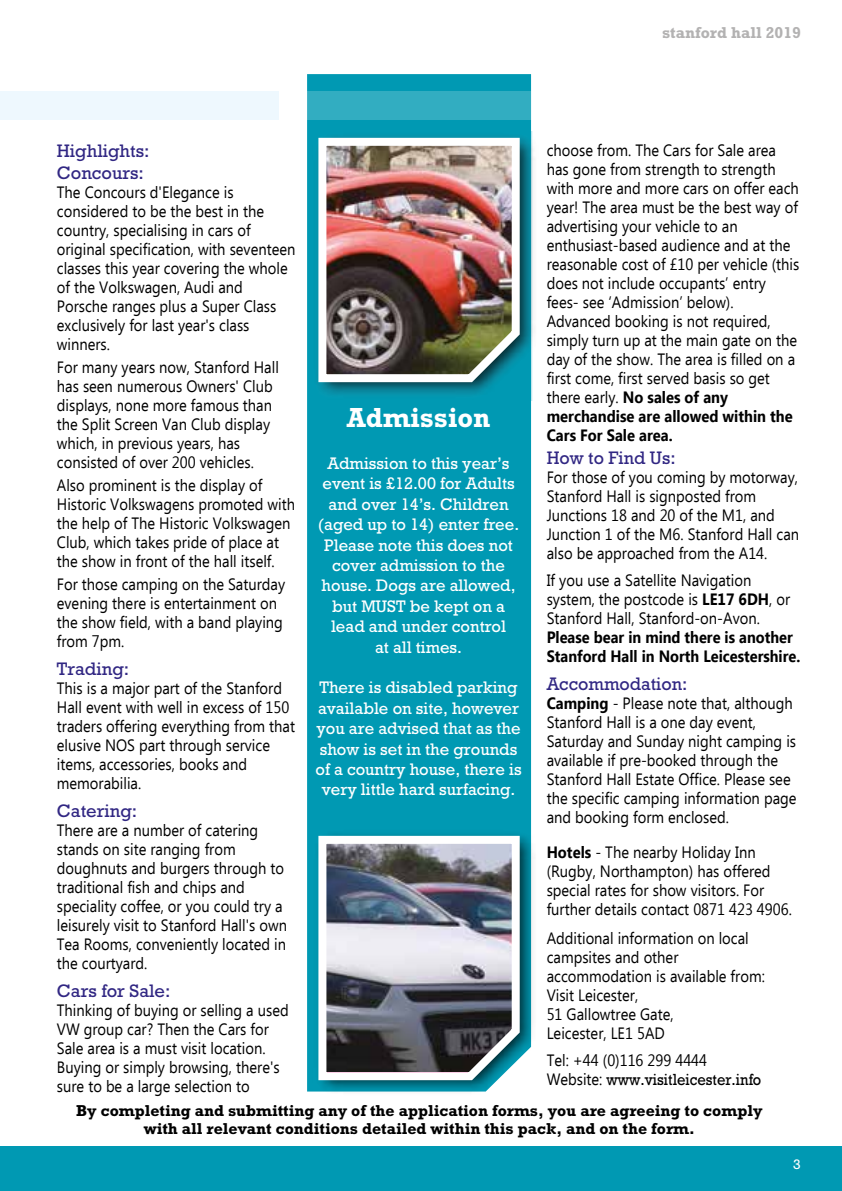
<style>
.page{position:relative;width:842px;height:1191px;background:#fff}
.page>*{position:absolute;margin:0;border:0;box-sizing:border-box;transform-origin:0 0}
.t1{font:700 28px "Rockwell";color:#fff}
.t2{font:18.4px/22px "Rockwell";color:#312783}
.t3{font:17px/20.4px "Rockwell";color:#fff;text-align:center}
.t4{font:16.4px/19px "Ebrima";color:#000;scale:.9 1}
.t5{font:700 16.4px/19px "Ebrima";color:#000;scale:.89 1}
.t6{font:16.4px "Rockwell";color:#000;scale:.9 1}
.t7{font:700 16px/18px "Rockwell";color:#000;text-align:center}
.t8{font:700 16px "Rockwell";color:#b3b2b2}
.t9{font:14px "Rockwell";color:#fff}
.s1{font-weight:700}
.s2{font-family:"Ebrima"}
</style>
<div class="page">
<div style="left:0;top:91px;width:279px;height:29px;background:#eef8fe"></div>
<div style="left:0;top:1146px;width:842px;height:45px;background:#0099b3"></div>
<div style="left:307px;top:74px;width:224px;height:1017px;background:#0099b3"></div>
<div style="left:307px;top:91px;width:224px;height:29px;background:#32adc1"></div>
<img style="left:311px;top:129px;width:223px;height:274px">
<img style="left:314px;top:134px;width:213px;height:252px">
<img style="left:311px;top:828px;width:222px;height:264px">
<img style="left:314px;top:832px;width:213px;height:252px">
<p class="t8" style="left:662px;top:23px;width:140px">stanford hall 2019</p>
<p class="t2" style="left:57px;top:139px;width:94px">Highlights:<br>Concours:</p>
<p class="t4" style="left:57px;top:184px;width:267px">The Concours d'Elegance is considered to be the best in the country, specialising in cars of original specification, with seventeen classes this year covering the whole of the Volkswagen, Audi and<br>Porsche ranges plus a Super Class exclusively for last year's class winners.</p>
<p class="t4" style="left:57px;top:359px;width:248px">For many years now, Stanford Hall has seen numerous Owners' Club displays, none more famous than the Split Screen Van Club display which, in previous years, has consisted of over 200 vehicles.</p>
<p class="t4" style="left:57px;top:477px;width:266px">Also prominent is the display of Historic Volkswagens promoted with the help of The Historic Volkswagen Club, which takes pride of place at the show in front of the hall itself.</p>
<p class="t4" style="left:57px;top:576px;width:255px">For those camping on the Saturday evening there is entertainment on the show field, with a band playing from 7pm.</p>
<p class="t2" style="left:57px;top:658px;width:74px">Trading:</p>
<p class="t4" style="left:57px;top:680px;width:266px">This is a major part of the Stanford<br>Hall event with well in excess of 150 traders offering everything from that elusive NOS part through service items, accessories, books and memorabilia.</p>
<p class="t2" style="left:57px;top:800px;width:82px">Catering:</p>
<p class="t4" style="left:57px;top:822px;width:257px">There are a number of catering stands on site ranging from doughnuts and burgers through to traditional fish and chips and speciality coffee, or you could try a leisurely visit to Stanford Hall's own<br>Tea Rooms, conveniently located in the courtyard.</p>
<p class="t2" style="left:57px;top:980px;width:115px">Cars for Sale:</p>
<p class="t4" style="left:57px;top:1002px;width:259px">Thinking of buying or selling a used<br>VW group car? Then the Cars for<br>Sale area is a must visit location.<br>Buying or simply browsing, there's sure to be a large selection to</p>
<h1 class="t1" style="left:347px;top:400px;width:145px">Admission</h1>
<p class="t3" style="left:318px;top:453px;width:203px">Admission to this year’s event is £12.00 for Adults and over 14’s. Children (aged up to 14) enter free.<br>Please note this does not cover admission to the house. Dogs are allowed, but MUST be kept on a lead and under control<br>at all times.</p>
<p class="t3" style="left:315px;top:677px;width:208px">There is disabled parking available on site, however you are advised that as the show is set in the grounds of a country house, there is very little hard surfacing.</p>
<p class="t4" style="left:547px;top:142px;width:282px">choose from. The Cars for Sale area has gone from strength to strength with more and more cars on offer each year! The area must be the best way of advertising your vehicle to an enthusiast-based audience and at the reasonable cost of £10 per vehicle (this does not include occupants’ entry fees- see ‘Admission’ below).<br>Advanced booking is not required, simply turn up at the main gate on the day of the show. The area is filled on a first come, first served basis so get there early. <span class="s1">No sales of any merchandise are allowed within the Cars For Sale area.</span></p>
<p class="t2" style="left:547px;top:446px;width:130px">How to Find Us:</p>
<p class="t4" style="left:547px;top:468px;width:282px">For those of you coming by motorway, Stanford Hall is signposted from Junctions 18 and 20 of the M1, and Junction 1 of the M6. Stanford Hall can also be approached from the A14.</p>
<p class="t4" style="left:547px;top:571px;width:272px">If you use a Satellite Navigation system, the postcode is <span class="s1">LE17 6DH</span>, or<br>Stanford Hall, Stanford-on-Avon.</p>
<p class="t5" style="left:547px;top:628px;width:287px">Please bear in mind there is another<br>Stanford Hall in North Leicestershire.</p>
<p class="t2" style="left:547px;top:672px;width:142px">Accommodation:</p>
<p class="t4" style="left:547px;top:694px;width:279px"><span class="s1">Camping</span> - Please note that, although Stanford Hall is a one day event, Saturday and Sunday night camping is available if pre-booked through the Stanford Hall Estate Office. Please see the specific camping information page and booking form enclosed.</p>
<p class="t4" style="left:547px;top:843px;width:274px"><span class="s1">Hotels</span> - The nearby Holiday Inn (Rugby, Northampton) has offered special rates for show visitors. For further details contact 0871 423 4906.</p>
<p class="t4" style="left:547px;top:929px;width:244px">Additional information on local campsites and other accommodation is available from:<br>Visit Leicester,<br>51 Gallowtree Gate,<br>Leicester, LE1 5AD</p>
<p class="t4" style="left:547px;top:1051px;width:180px">Tel: +44 (0)116 299 4444</p>
<p class="t6" style="left:547px;top:1069px;width:240px"><span class="s2">Website:</span> www.visitleicester.info</p>
<p class="t7" style="left:76px;top:1101px;width:688px">By completing and submitting any of the application forms, you are agreeing to comply with all relevant conditions detailed within this pack, and on the form.</p>
<p class="t9" style="left:793px;top:1155px;width:9px">3</p>
</div>
